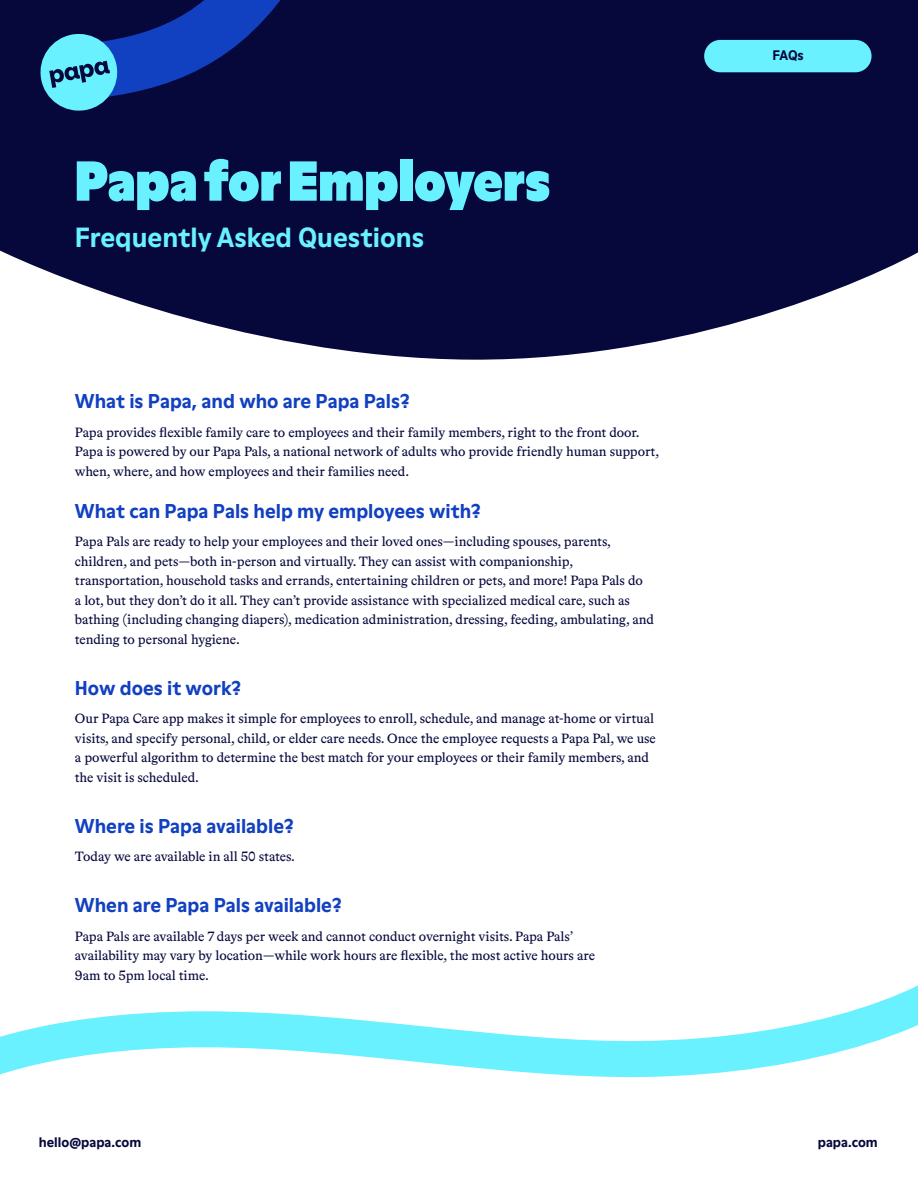
<style>
.page{position:relative;width:918px;height:1188px;background:#fff}
.page>*{position:absolute;margin:0;border:0;box-sizing:border-box;transform-origin:0 0}
.t1{font:900 54px "Moderne LL";color:#69f1ff}
.t2{font:700 27px "Moderne LL";color:#69f1ff}
.t3{font:700 19.5px "Moderne LL";color:#1140c0}
.P1{font:13.5px/19.5px "Bradford LL";letter-spacing:-.005em;color:#06083c}
.t4{font:700 13.5px "Moderne LL";color:#06083c}
</style>
<div class="page">
<svg style="left:0;top:0;width:918px;height:360px;background:#232553"></svg>
<svg style="left:18px;top:0;width:332px;height:133px;background:#081458"></svg>
<svg style="left:37px;top:31px;width:83px;height:83px;background:#4094b5"></svg>
<div style="left:704px;top:40px;width:168px;height:32px;background:#69f1ff;border-radius:16px"></div>
<svg style="left:0;top:985px;width:918px;height:93px"></svg>
<h1 class="t1" style="left:75px;top:142px;width:477px">Papa for Employers</h1>
<h1 class="t2" style="left:75px;top:219px;width:351px">Frequently Asked Questions</h1>
<h3 class="t3" style="left:75px;top:388px;width:336px">What is Papa, and who are Papa Pals?</h3>
<h3 class="P1" style="left:75px;top:422px;width:586px">Papa provides flexible family care to employees and their family members, right to the front door.<br>Papa is powered by our Papa Pals, a national network of adults who provide friendly human support, when, where, and how employees and their families need.</h3>
<h3 class="t3" style="left:75px;top:497px;width:408px">What can Papa Pals help my employees with?</h3>
<p class="P1" style="left:75px;top:531px;width:580px">Papa Pals are ready to help your employees and their loved ones—including spouses, parents, children, and pets—both in-person and virtually. They can assist with companionship, transportation, household tasks and errands, entertaining children or pets, and more! Papa Pals do<br>a lot, but they don’t do it all. They can’t provide assistance with specialized medical care, such as bathing (including changing diapers), medication administration, dressing, feeding, ambulating, and tending to personal hygiene.</p>
<h3 class="t3" style="left:75px;top:674px;width:168px">How does it work?</h3>
<p class="P1" style="left:75px;top:708px;width:582px">Our Papa Care app makes it simple for employees to enroll, schedule, and manage at-home or virtual visits, and specify personal, child, or elder care needs. Once the employee requests a Papa Pal, we use a powerful algorithm to determine the best match for your employees or their family members, and the visit is scheduled.</p>
<h3 class="t3" style="left:75px;top:812px;width:220px">Where is Papa available?</h3>
<p class="P1" style="left:75px;top:846px;width:222px">Today we are available in all 50 states.</p>
<h3 class="t3" style="left:75px;top:892px;width:268px">When are Papa Pals available?</h3>
<p class="P1" style="left:75px;top:926px;width:522px">Papa Pals are available 7 days per week and cannot conduct overnight visits. Papa Pals’ availability may vary by location—while work hours are flexible, the most active hours are<br>9am to 5pm local time.</p>
<h5 class="t4" style="left:772px;top:46px;width:33px">FAQs</h5>
<h5 class="t4" style="left:39px;top:1133px;width:104px">hello@papa.com</h5>
<h5 class="t4" style="left:818px;top:1133px;width:62px">papa.com</h5>
</div>
